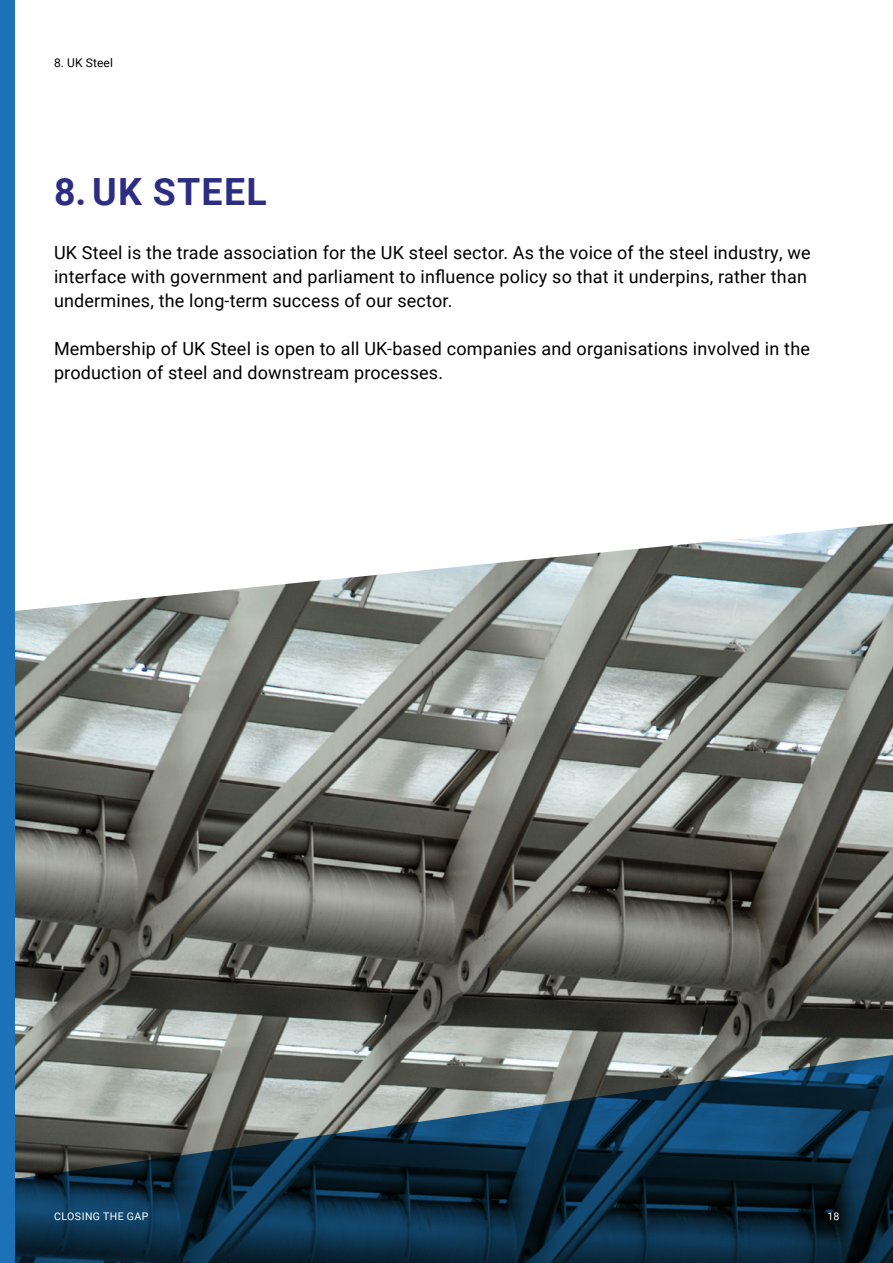
<style>
.page{position:relative;width:893px;height:1263px;background:#fff}
.page>*{position:absolute;margin:0;border:0;box-sizing:border-box;transform-origin:0 0}
.t1{font:700 37.5px "Roboto";letter-spacing:.035em;color:#2d2e83}
.t2{font:18px/24px "Roboto";letter-spacing:.01em;color:#000}
.t3{font:12px "Roboto";letter-spacing:.01em;color:#000}
.t4{font:10.5px "Roboto";letter-spacing:.045em;color:#fff}
</style>
<div class="page">
<img style="left:14px;top:523px;width:879px;height:496px">
<svg style="left:14px;top:1019px;width:879px;height:244px;background:#3c525e"></svg>
<div style="left:0;top:0;width:14px;height:1263px;background:#1d71b8"></div>
<p class="t3" style="left:54px;top:54px;width:61px">8. UK Steel</p>
<h1 class="t1" style="left:54px;top:166px;width:214px">8.UK STEEL</h1>
<p class="t2" style="left:54px;top:240px;width:758px">UK Steel is the trade association for the UK steel sector. As the voice of the steel industry, we interface with government and parliament to influence policy so that it underpins, rather than undermines, the long-term success of our sector.</p>
<p class="t2" style="left:54px;top:336px;width:757px">Membership of UK Steel is open to all UK-based companies and organisations involved in the production of steel and downstream processes.</p>
<p class="t4" style="left:54px;top:1209px;width:96px">CLOSING THE GAP</p>
<p class="t4" style="left:827px;top:1209px;width:13px">18</p>
</div>
